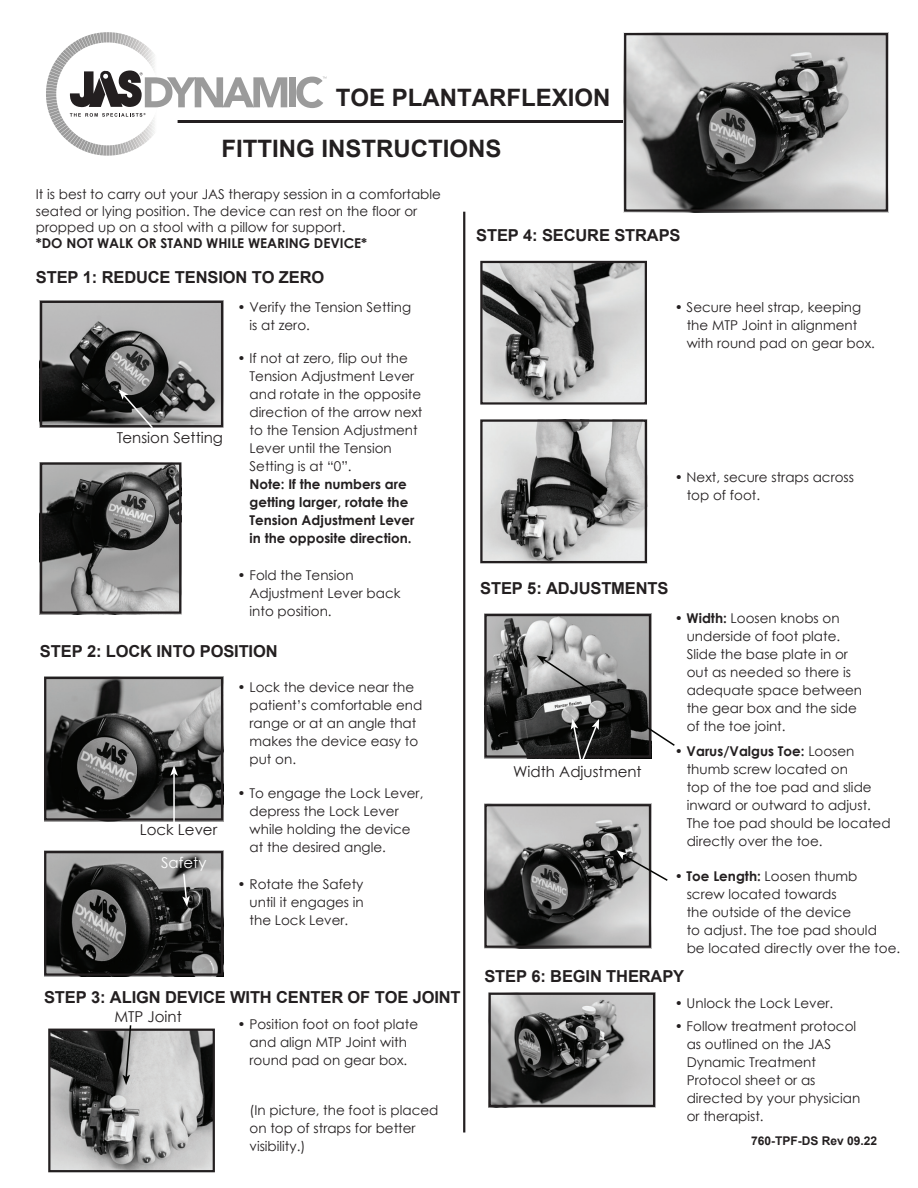
<style>
.page{position:relative;width:918px;height:1188px;background:#fff}
.page>*{position:absolute;margin:0;border:0;box-sizing:border-box;transform-origin:0 0}
.t1{font:700 24px/51.2px "Arial";color:#231f20}
.t2{font:700 16.5px "Arial";letter-spacing:-.01em;color:#231f20}
.t3{font:15px "Century Gothic";color:#231f20}
.t4{font:15px "Century Gothic";color:#fff}
.t5{font:13.5px/18px "Century Gothic";color:#231f20}
.t6{font:700 13.5px/18px "Century Gothic";color:#231f20}
.t7{font:700 12px "Arial";color:#231f20}
.s1{font-weight:700}
</style>
<div class="page">
<hr style="left:178px;top:120px;width:541px;height:3px;background:#231f20">
<img style="left:627px;top:33px;width:262px;height:179px">
<div style="left:624px;top:33px;width:264px;height:179px;border:2px solid #231f20"></div>
<img style="left:40px;top:300px;width:184px;height:128px">
<div style="left:40px;top:301px;width:183px;height:126px;border:2px solid #231f20"></div>
<svg style="left:119px;top:389px;width:36px;height:39px"></svg>
<hr style="left:463px;top:212px;width:2px;height:920px;background:#231f20">
<img style="left:43px;top:462px;width:139px;height:152px">
<div style="left:40px;top:462px;width:141px;height:152px;border:2px solid #231f20"></div>
<img style="left:44px;top:676px;width:180px;height:145px">
<div style="left:44px;top:677px;width:179px;height:144px;border:2px solid #231f20"></div>
<hr style="left:173px;top:773px;width:2px;height:53px;background:#fff">
<svg style="left:170px;top:765px;width:8px;height:11px"></svg>
<img style="left:47px;top:851px;width:177px;height:125px">
<div style="left:44px;top:851px;width:179px;height:125px;border:2px solid #231f20"></div>
<svg style="left:182px;top:872px;width:8px;height:35px"></svg>
<img style="left:51px;top:1032px;width:161px;height:137px">
<div style="left:48px;top:1029px;width:167px;height:143px;border:2px solid #231f20"></div>
<img style="left:483px;top:264px;width:161px;height:138px">
<div style="left:480px;top:261px;width:167px;height:144px;border:2px solid #231f20"></div>
<img style="left:480px;top:422px;width:167px;height:142px">
<div style="left:480px;top:419px;width:167px;height:144px;border:2px solid #231f20"></div>
<img style="left:487px;top:614px;width:165px;height:141px">
<div style="left:484px;top:614px;width:167px;height:144px;border:2px solid #231f20"></div>
<img style="left:487px;top:804px;width:165px;height:144px">
<div style="left:484px;top:804px;width:167px;height:144px;border:2px solid #231f20"></div>
<img style="left:489px;top:992px;width:167px;height:115px">
<div style="left:489px;top:993px;width:166px;height:114px;border:2px solid #231f20"></div>
<svg style="left:537px;top:655px;width:138px;height:104px"></svg>
<svg style="left:617px;top:850px;width:51px;height:32px"></svg>
<svg style="left:122px;top:1025px;width:10px;height:60px"></svg>
<svg style="left:70px;top:113px;width:76px;height:4px"></svg>
<svg style="left:57px;top:32px;width:230px;height:75px"></svg>
<div style="left:289px;top:77px;width:6px;height:30px;background:#9b9b9b"></div>
<svg style="left:296px;top:77px;width:30px;height:31px"></svg>
<h1 class="t1" style="left:221px;top:73px;width:390px;text-indent:114px">TOE PLANTARFLEXION<br>FITTING INSTRUCTIONS</h1>
<p class="t5" style="left:36px;top:186px;width:407px;line-height:16.2px">It is best to carry out your JAS therapy session in a comfortable seated or lying position. The device can rest on the floor or propped up on a stool with a pillow for support.</p>
<p class="t6" style="left:36px;top:234px;width:333px">*DO NOT WALK OR STAND WHILE WEARING DEVICE*</p>
<p class="t2" style="left:476px;top:224px;width:206px">STEP 4: SECURE STRAPS</p>
<p class="t2" style="left:36px;top:266px;width:290px">STEP 1: REDUCE TENSION TO ZERO</p>
<p class="t3" style="left:117px;top:427px;width:108px">Tension Setting</p>
<p class="t5" style="left:250px;top:298px;width:163px;text-indent:-12px">• Verify the Tension Setting is at zero.</p>
<p class="t5" style="left:687px;top:298px;width:190px;text-indent:-12px">• Secure heel strap, keeping the MTP Joint in alignment with round pad on gear box.</p>
<p class="t5" style="left:250px;top:349px;width:174px;text-indent:-12px">• If not at zero, flip out the<br>Tension Adjustment Lever and rotate in the opposite direction of the arrow next to the Tension Adjustment<br>Lever until the Tension<br>Setting is at “0”.</p>
<p class="t6" style="left:250px;top:475px;width:166px">Note: If the numbers are getting larger, rotate the<br>Tension Adjustment Lever in the opposite direction.</p>
<p class="t5" style="left:687px;top:468px;width:169px;text-indent:-12px">• Next, secure straps across top of foot.</p>
<p class="t5" style="left:250px;top:566px;width:152px;text-indent:-12px">• Fold the Tension<br>Adjustment Lever back into position.</p>
<p class="t2" style="left:40px;top:640px;width:239px">STEP 2: LOCK INTO POSITION</p>
<p class="t3" style="left:140px;top:819px;width:79px">Lock Lever</p>
<p class="t4" style="left:161px;top:852px;width:47px">Safety</p>
<p class="t5" style="left:250px;top:678px;width:174px;text-indent:-12px">• Lock the device near the patient’s comfortable end range or at an angle that makes the device easy to put on.</p>
<p class="t5" style="left:250px;top:784px;width:175px;text-indent:-12px">• To engage the Lock Lever, depress the Lock Lever while holding the device at the desired angle.</p>
<p class="t5" style="left:250px;top:875px;width:116px;text-align:justify;text-indent:-12px">• Rotate the Safety until it engages in the Lock Lever.</p>
<p class="t2" style="left:44px;top:986px;width:418px">STEP 3: ALIGN DEVICE WITH CENTER OF TOE JOINT</p>
<p class="t2" style="left:480px;top:577px;width:190px">STEP 5: ADJUSTMENTS</p>
<p class="t3" style="left:513px;top:761px;width:130px">Width Adjustment</p>
<p class="t5" style="left:687px;top:609px;width:177px;text-indent:-12px">• <span class="s1">Width:</span> Loosen knobs on underside of foot plate.<br>Slide the base plate in or out as needed so there is adequate space between the gear box and the side of the toe joint.</p>
<p class="t5" style="left:687px;top:742px;width:205px;text-indent:-12px">• <span class="s1">Varus/Valgus Toe:</span> Loosen thumb screw located on<br>top of the toe pad and slide inward or outward to adjust.<br>The toe pad should be located directly over the toe.</p>
<p class="t5" style="left:687px;top:867px;width:215px;text-indent:-12px">• <span class="s1">Toe Length:</span> Loosen thumb<br>screw located towards<br>the outside of the device<br>to adjust. The toe pad should<br>be located directly over the toe.</p>
<p class="t2" style="left:484px;top:965px;width:201px">STEP 6: BEGIN THERAPY</p>
<p class="t5" style="left:675px;top:994px;width:160px">• Unlock the Lock Lever.</p>
<p class="t3" style="left:114px;top:1006px;width:69px">MTP Joint</p>
<p class="t5" style="left:238px;top:1015px;width:182px;text-align:center">• Position foot on foot plate and align MTP Joint with round pad on gear box.</p>
<p class="t5" style="left:687px;top:1017px;width:175px;text-indent:-12px">• Follow treatment protocol as outlined on the JAS<br>Dynamic Treatment<br>Protocol sheet or as directed by your physician or therapist.</p>
<p class="t5" style="left:250px;top:1101px;width:190px">(In picture, the foot is placed on top of straps for better visibility.)</p>
<p class="t7" style="left:751px;top:1133px;width:128px">760-TPF-DS Rev 09.22</p>
</div>
